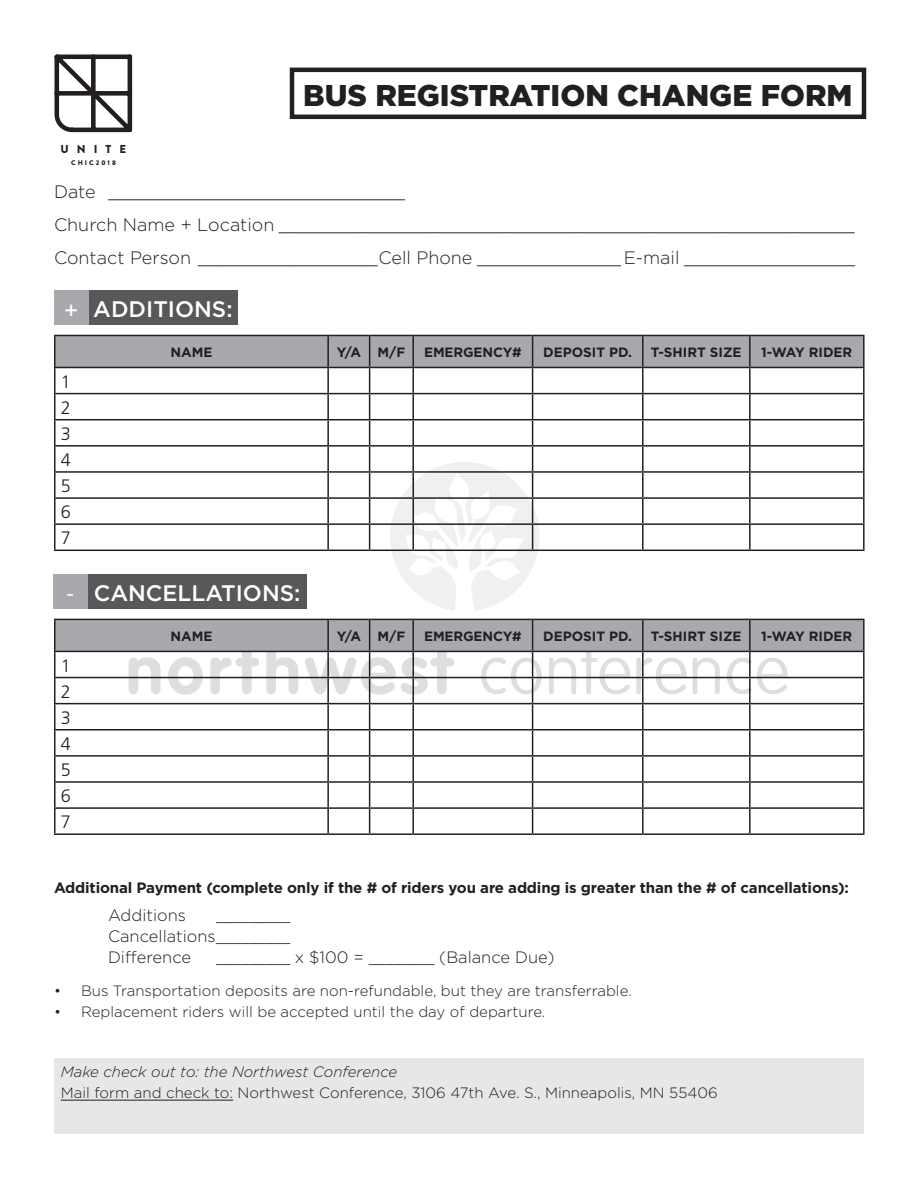
<style>
.page{position:relative;width:918px;height:1188px;background:#fff}
.page>*{position:absolute;margin:0;border:0;box-sizing:border-box;transform-origin:0 0}
.t1{font:900 30px "Gotham HTF";color:#231f20}
.t2{font:500 22.5px "Gotham HTF";color:#fff}
.t3{font:300 18px/26.1px "Frutiger";color:#231f20;text-align:justify}
.t4{font:300 16.5px/21px "Gotham HTF";color:#231f20}
.t5{font:300 16.5px "Frutiger";color:#231f20}
.t6{font:300 15px "Gotham HTF";color:#231f20}
.t7{font:700 15px "Gotham HTF";letter-spacing:-.01em;color:#231f20}
.t8{font:italic 300 15px "Gotham HTF";color:#231f20}
.t9{font:700 13.5px "Gotham HTF";color:#231f20}
.t10{font:900 11.55px "Brandon Grotesque";letter-spacing:.7em;color:#231f20}
.t11{font:900 6.75px "Brandon Grotesque";letter-spacing:.3em;color:#231f20}
.s1{font-family:"Gotham HTF"}
.s2{font-family:"Frutiger";font-weight:400}
.s3{font-family:"Frutiger"}
</style>
<div class="page">
<svg style="left:54px;top:54px;width:79px;height:79px"></svg>
<div style="left:54px;top:1058px;width:810px;height:76px;background:#e6e7e9"></div>
<hr style="left:61px;top:1100px;width:172px;height:1px;background:#231f20">
<div style="left:88px;top:290px;width:150px;height:35px;background:#57585a"></div>
<div style="left:54px;top:290px;width:34px;height:35px;background:#a8a9ad"></div>
<div style="left:53px;top:575px;width:34px;height:34px;background:#a8a9ad"></div>
<hr style="left:54px;top:335px;width:274px;height:1px;background:#231f20">
<hr style="left:54px;top:336px;width:2px;height:31px;background:#231f20">
<hr style="left:750px;top:335px;width:115px;height:1px;background:#231f20">
<hr style="left:863px;top:336px;width:2px;height:31px;background:#231f20">
<hr style="left:54px;top:367px;width:274px;height:1px;background:#231f20">
<hr style="left:54px;top:368px;width:2px;height:25px;background:#231f20">
<hr style="left:750px;top:367px;width:115px;height:1px;background:#231f20">
<hr style="left:863px;top:368px;width:2px;height:25px;background:#231f20">
<hr style="left:54px;top:393px;width:274px;height:1px;background:#231f20">
<hr style="left:54px;top:394px;width:2px;height:25px;background:#231f20">
<hr style="left:750px;top:393px;width:115px;height:1px;background:#231f20">
<hr style="left:863px;top:394px;width:2px;height:25px;background:#231f20">
<hr style="left:54px;top:419px;width:274px;height:1px;background:#231f20">
<hr style="left:54px;top:420px;width:2px;height:25px;background:#231f20">
<hr style="left:750px;top:419px;width:115px;height:1px;background:#231f20">
<hr style="left:863px;top:420px;width:2px;height:25px;background:#231f20">
<hr style="left:54px;top:445px;width:274px;height:2px;background:#231f20">
<hr style="left:54px;top:447px;width:2px;height:24px;background:#231f20">
<hr style="left:750px;top:445px;width:115px;height:2px;background:#231f20">
<hr style="left:863px;top:447px;width:2px;height:24px;background:#231f20">
<hr style="left:54px;top:471px;width:274px;height:2px;background:#231f20">
<hr style="left:54px;top:473px;width:2px;height:24px;background:#231f20">
<hr style="left:750px;top:471px;width:115px;height:2px;background:#231f20">
<hr style="left:863px;top:473px;width:2px;height:24px;background:#231f20">
<hr style="left:54px;top:497px;width:274px;height:2px;background:#231f20">
<hr style="left:54px;top:499px;width:2px;height:24px;background:#231f20">
<hr style="left:750px;top:497px;width:115px;height:2px;background:#231f20">
<hr style="left:863px;top:499px;width:2px;height:24px;background:#231f20">
<hr style="left:54px;top:523px;width:274px;height:2px;background:#231f20">
<hr style="left:54px;top:525px;width:2px;height:25px;background:#231f20">
<svg style="left:55px;top:335px;width:809px;height:275px"></svg>
<hr style="left:643px;top:523px;width:107px;height:2px;background:#231f20">
<hr style="left:642px;top:525px;width:2px;height:25px;background:#231f20">
<hr style="left:750px;top:523px;width:115px;height:2px;background:#231f20">
<hr style="left:749px;top:525px;width:2px;height:25px;background:#231f20">
<hr style="left:863px;top:525px;width:2px;height:25px;background:#231f20">
<hr style="left:54px;top:550px;width:274px;height:1px;background:#231f20">
<hr style="left:328px;top:550px;width:42px;height:1px;background:#231f20">
<hr style="left:370px;top:550px;width:43px;height:1px;background:#231f20">
<hr style="left:413px;top:550px;width:120px;height:1px;background:#231f20">
<hr style="left:533px;top:550px;width:110px;height:1px;background:#231f20">
<hr style="left:643px;top:550px;width:107px;height:1px;background:#231f20">
<hr style="left:750px;top:550px;width:115px;height:1px;background:#231f20">
<hr style="left:54px;top:619px;width:274px;height:1px;background:#231f20">
<hr style="left:54px;top:620px;width:2px;height:31px;background:#231f20">
<hr style="left:750px;top:619px;width:115px;height:1px;background:#231f20">
<hr style="left:863px;top:620px;width:2px;height:31px;background:#231f20">
<hr style="left:54px;top:651px;width:274px;height:1px;background:#231f20">
<hr style="left:54px;top:652px;width:2px;height:25px;background:#231f20">
<hr style="left:750px;top:651px;width:115px;height:1px;background:#231f20">
<hr style="left:863px;top:652px;width:2px;height:25px;background:#231f20">
<hr style="left:54px;top:677px;width:274px;height:1px;background:#231f20">
<hr style="left:54px;top:678px;width:2px;height:25px;background:#231f20">
<hr style="left:750px;top:677px;width:115px;height:1px;background:#231f20">
<hr style="left:863px;top:678px;width:2px;height:25px;background:#231f20">
<hr style="left:54px;top:703px;width:274px;height:1px;background:#231f20">
<hr style="left:54px;top:704px;width:2px;height:25px;background:#231f20">
<hr style="left:750px;top:703px;width:115px;height:1px;background:#231f20">
<hr style="left:863px;top:704px;width:2px;height:25px;background:#231f20">
<hr style="left:54px;top:729px;width:274px;height:2px;background:#231f20">
<hr style="left:54px;top:731px;width:2px;height:24px;background:#231f20">
<hr style="left:750px;top:729px;width:115px;height:2px;background:#231f20">
<hr style="left:863px;top:731px;width:2px;height:24px;background:#231f20">
<hr style="left:54px;top:755px;width:274px;height:2px;background:#231f20">
<hr style="left:54px;top:757px;width:2px;height:24px;background:#231f20">
<hr style="left:750px;top:755px;width:115px;height:2px;background:#231f20">
<hr style="left:863px;top:757px;width:2px;height:24px;background:#231f20">
<hr style="left:54px;top:781px;width:274px;height:2px;background:#231f20">
<hr style="left:54px;top:783px;width:2px;height:24px;background:#231f20">
<hr style="left:750px;top:781px;width:115px;height:2px;background:#231f20">
<hr style="left:863px;top:783px;width:2px;height:24px;background:#231f20">
<hr style="left:54px;top:807px;width:274px;height:2px;background:#231f20">
<hr style="left:54px;top:809px;width:2px;height:24px;background:#231f20">
<svg style="left:55px;top:619px;width:809px;height:214px"></svg>
<hr style="left:643px;top:807px;width:107px;height:2px;background:#231f20">
<hr style="left:642px;top:809px;width:2px;height:24px;background:#231f20">
<hr style="left:750px;top:807px;width:115px;height:2px;background:#231f20">
<hr style="left:749px;top:809px;width:2px;height:24px;background:#231f20">
<hr style="left:863px;top:809px;width:2px;height:24px;background:#231f20">
<hr style="left:54px;top:833px;width:274px;height:2px;background:#231f20">
<hr style="left:328px;top:833px;width:42px;height:2px;background:#231f20">
<hr style="left:370px;top:833px;width:43px;height:2px;background:#231f20">
<hr style="left:413px;top:833px;width:120px;height:2px;background:#231f20">
<hr style="left:533px;top:833px;width:110px;height:2px;background:#231f20">
<hr style="left:643px;top:833px;width:107px;height:2px;background:#231f20">
<hr style="left:750px;top:833px;width:115px;height:2px;background:#231f20">
<div style="left:290px;top:68px;width:576px;height:51px;border:4px solid #231f20"></div>
<h1 class="t1" style="left:303px;top:78px;width:551px">BUS REGISTRATION CHANGE FORM</h1>
<p class="t10" style="left:60px;top:140px;width:67px">UNITE</p>
<p class="t11" style="left:71px;top:158px;width:46px">CHIC2018</p>
<p class="t3" style="left:54px;top:175px;width:802px;line-height:33px;text-align:left"><span class="s1">Date</span> _________________________________<br><span class="s1">Church Name + Location</span> ________________________________________________________________<br><span class="s1">Contact Person</span> ____________________<span class="s1">Cell Phone</span> ________________<span class="s1">E-mail</span> ___________________</p>
<p class="t2" style="left:64px;top:296px;width:170px"><span class="s2">+</span> ADDITIONS:</p>
<p class="t3" style="left:61px;top:368px;width:12px">1<br>2<br>3<br>4<br>5<br>6<br>7</p>
<p class="t9" style="left:170px;top:344px;width:44px">NAME</p>
<p class="t9" style="left:337px;top:344px;width:70px">Y/A M/F</p>
<p class="t9" style="left:424px;top:344px;width:99px">EMERGENCY#</p>
<p class="t9" style="left:543px;top:344px;width:90px">DEPOSIT PD.</p>
<p class="t9" style="left:651px;top:344px;width:92px">T-SHIRT SIZE</p>
<p class="t9" style="left:761px;top:344px;width:93px">1-WAY RIDER</p>
<p class="t2" style="left:67px;top:580px;width:235px"><span class="s2">-</span> CANCELLATIONS:</p>
<p class="t3" style="left:61px;top:652px;width:12px">1<br>2<br>3<br>4<br>5<br>6<br>7</p>
<p class="t9" style="left:170px;top:628px;width:44px">NAME</p>
<p class="t9" style="left:337px;top:628px;width:70px">Y/A M/F</p>
<p class="t9" style="left:424px;top:628px;width:99px">EMERGENCY#</p>
<p class="t9" style="left:543px;top:628px;width:90px">DEPOSIT PD.</p>
<p class="t9" style="left:651px;top:628px;width:92px">T-SHIRT SIZE</p>
<p class="t9" style="left:761px;top:628px;width:93px">1-WAY RIDER</p>
<p class="t7" style="left:54px;top:879px;width:797px">Additional Payment (complete only if the # of riders you are adding is greater than the # of cancellations):</p>
<p class="t4" style="left:108px;top:904px;width:80px">Additions</p>
<p class="t5" style="left:216px;top:906px;width:76px">_________</p>
<p class="t4" style="left:108px;top:925px;width:184px">Cancellations<span class="s3">_________<br></span>Difference</p>
<p class="t4" style="left:216px;top:946px;width:340px"><span class="s3">_________</span> x $100 = <span class="s3">________</span> (Balance Due)</p>
<p class="t6" style="left:54px;top:983px;width:579px">• Bus Transportation deposits are non-refundable, but they are transferrable.</p>
<p class="t6" style="left:54px;top:1004px;width:493px">• Replacement riders will be accepted until the day of departure.</p>
<p class="t8" style="left:61px;top:1064px;width:338px">Make check out to: the Northwest Conference</p>
<p class="t6" style="left:61px;top:1085px;width:658px">Mail form and check to: Northwest Conference, 3106 47th Ave. S., Minneapolis, MN 55406</p>
</div>
